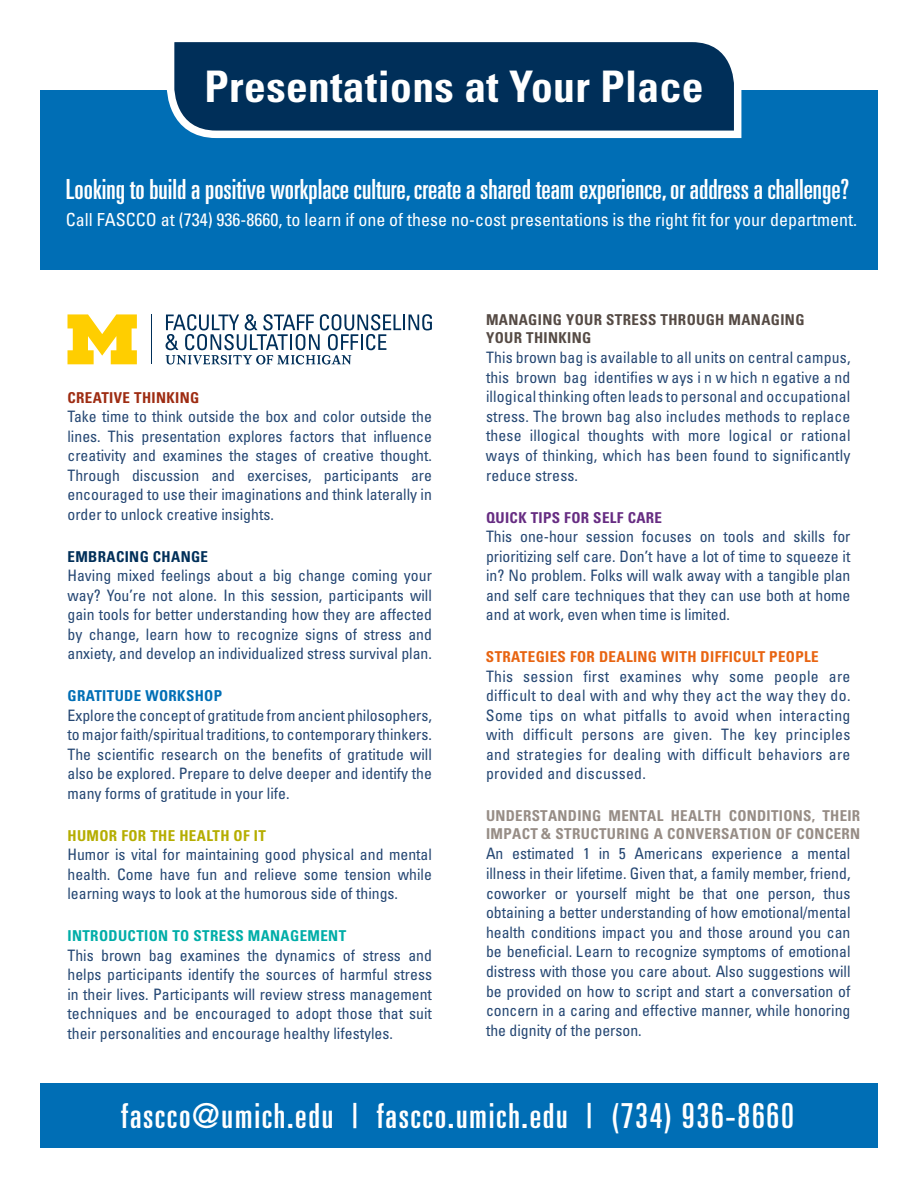
<style>
.page{position:relative;width:918px;height:1188px;background:#fff}
.page>*{position:absolute;margin:0;border:0;box-sizing:border-box;transform-origin:0 0}
.t1{font:700 condensed 43.5px "Univers LT Std";letter-spacing:.01em;color:#fff}
.t2{font:ultra-condensed 34.5px "Univers LT Std";letter-spacing:.05em;color:#fff}
.t3{font:ultra-condensed 27.75px "Univers LT Std";color:#fff}
.t4{font:condensed 18px "Univers LT Std";color:#fff}
.t5{font:condensed 15.75px/19.5px "Univers LT Std";color:#254773;text-align:justify}
.t6{font:700 condensed 15px/18px "Univers LT Std";letter-spacing:.02em;color:#978d86}
.t7{font:700 condensed 15px/18.8px "Univers LT Std";letter-spacing:.025em;color:#564b45}
.t8{font:700 condensed 15px "Univers LT Std";letter-spacing:.025em;color:#e86411}
.t9{font:700 condensed 15px "Univers LT Std";letter-spacing:.025em;color:#00ada8}
.t10{font:700 condensed 15px "Univers LT Std";letter-spacing:.025em;color:#b5ad00}
.t11{font:700 condensed 15px "Univers LT Std";letter-spacing:.025em;color:#662c82}
.t12{font:700 condensed 15px "Univers LT Std";letter-spacing:.025em;color:#006eb5}
.t13{font:700 condensed 15px "Univers LT Std";letter-spacing:.025em;color:#9e2c12}
.t14{font:700 condensed 15px "Univers LT Std";letter-spacing:.025em;color:#002f59}
.s1{font-family:"Arial Narrow";font-stretch:normal}
</style>
<div class="page">
<div style="left:40px;top:1083px;width:838px;height:64px;background:#006eb5"></div>
<div style="left:40px;top:91px;width:838px;height:179px;background:#006eb5"></div>
<hr style="left:151px;top:314px;width:1px;height:50px;background:#002f59">
<svg style="left:68px;top:314px;width:69px;height:50px"></svg>
<svg style="left:166px;top:314px;width:266px;height:51px"></svg>
<svg style="left:163px;top:42px;width:582px;height:97px;background:#1c476d"></svg>
<h1 class="t1" style="left:205px;top:60px;width:501px">Presentations at Your Place</h1>
<h3 class="t3" style="left:66px;top:173px;width:785px">Looking to build a positive workplace culture, create a shared team experience, or address a challenge?</h3>
<p class="t4" style="left:66px;top:208px;width:793px">Call FASCCO at (734) 936-8660, to learn if one of these no-cost presentation<span class="s1">s</span> is the right fit for your department.</p>
<p class="t13" style="left:68px;top:388px;width:133px">CREATIVE THINKING</p>
<p class="t5" style="left:68px;top:407px;width:366px">Take time to think outside the box and color outside the lines. This presentation explores factors that influence creativity and examines the stages of creative thought.<br>Through discussion and exercises, participants are encouraged to use their imaginations and think laterally in order to unlock creative insights.</p>
<p class="t14" style="left:68px;top:547px;width:142px">EMBRACING CHANGE</p>
<p class="t5" style="left:68px;top:566px;width:366px">Having mixed feelings about a big change coming your way? You’re not alone. In this session, participants will gain tools for better understanding how they are affected by change, learn how to recognize signs of stress and anxiety, and develop an individualized stress survival plan.</p>
<p class="t12" style="left:68px;top:687px;width:156px">GRATITUDE WORKSHOP</p>
<p class="t5" style="left:68px;top:705px;width:366px">Explore the concept of gratitude from ancient philosophers, to major faith/spiritual traditions, to contemporary thinkers.<br>The scientific research on the benefits of gratitude will also be explored. Prepare to delve deeper and identify the many forms of gratitude in your life.</p>
<p class="t10" style="left:68px;top:826px;width:200px">HUMOR FOR THE HEALTH OF IT</p>
<p class="t5" style="left:68px;top:845px;width:366px">Humor is vital for maintaining good physical and mental health. Come have fun and relieve some tension while learning ways to look at the humorous side of things.</p>
<p class="t9" style="left:68px;top:927px;width:280px">INTRODUCTION TO STRESS MANAGEMENT</p>
<p class="t5" style="left:68px;top:945px;width:366px">This brown bag examines the dynamics of stress and helps participants identify the sources of harmful stress in their lives. Participants will review stress management techniques and be encouraged to adopt those that suit their personalities and encourage healthy lifestyles.</p>
<p class="t7" style="left:486px;top:310px;width:320px">MANAGING YOUR STRESS THROUGH MANAGING<br>YOUR THINKING</p>
<p class="t5" style="left:486px;top:347px;width:366px">This brown bag is available to all units on central campus, this brown bag identifies w ays i n w hich n egative a nd illogical thinking often leads to personal and occupational stress. The brown bag also includes methods to replace these illogical thoughts with more logical or rational ways of thinking, which has been found to significantly reduce stress.</p>
<p class="t11" style="left:486px;top:508px;width:178px">QUICK TIPS FOR SELF CARE</p>
<p class="t5" style="left:486px;top:527px;width:366px">This one-hour session focuses on tools and skills for prioritizing self care. Don’t have a lot of time to squeeze it in? No problem. Folks will walk away with a tangible plan and self care techniques that they can use both at home and at work, even when time is limited.</p>
<p class="t8" style="left:486px;top:648px;width:334px">STRATEGIES FOR DEALING WITH DIFFICULT PEOPLE</p>
<p class="t5" style="left:486px;top:666px;width:366px">This session first examines why some people are difficult to deal with and why they act the way they do.<br>Some tips on what pitfalls to avoid when interacting with difficult persons are given. The key principles and strategies for dealing with difficult behaviors are provided and discussed.</p>
<p class="t6" style="left:486px;top:807px;width:376px">UNDERSTANDING MENTAL HEALTH CONDITIONS, THEIR<br>IMPACT &amp; STRUCTURING A CONVERSATION OF CONCERN</p>
<p class="t5" style="left:486px;top:844px;width:366px">An estimated 1 in 5 Americans experience a mental illness in their lifetime. Given that, a family member, friend, coworker or yourself might be that one person, thus obtaining a better understanding of how emotional/mental health conditions impact you and those around you can be beneficial. Learn to recognize symptoms of emotional distress with those you care about. Also suggestions will be provided on how to script and start a conversation of concern in a caring and effective manner, while honoring the dignity of the person.</p>
<h2 class="t2" style="left:121px;top:1096px;width:674px">fascco@umich.edu | fascco.umich.edu | (734) 936-8660</h2>
</div>
